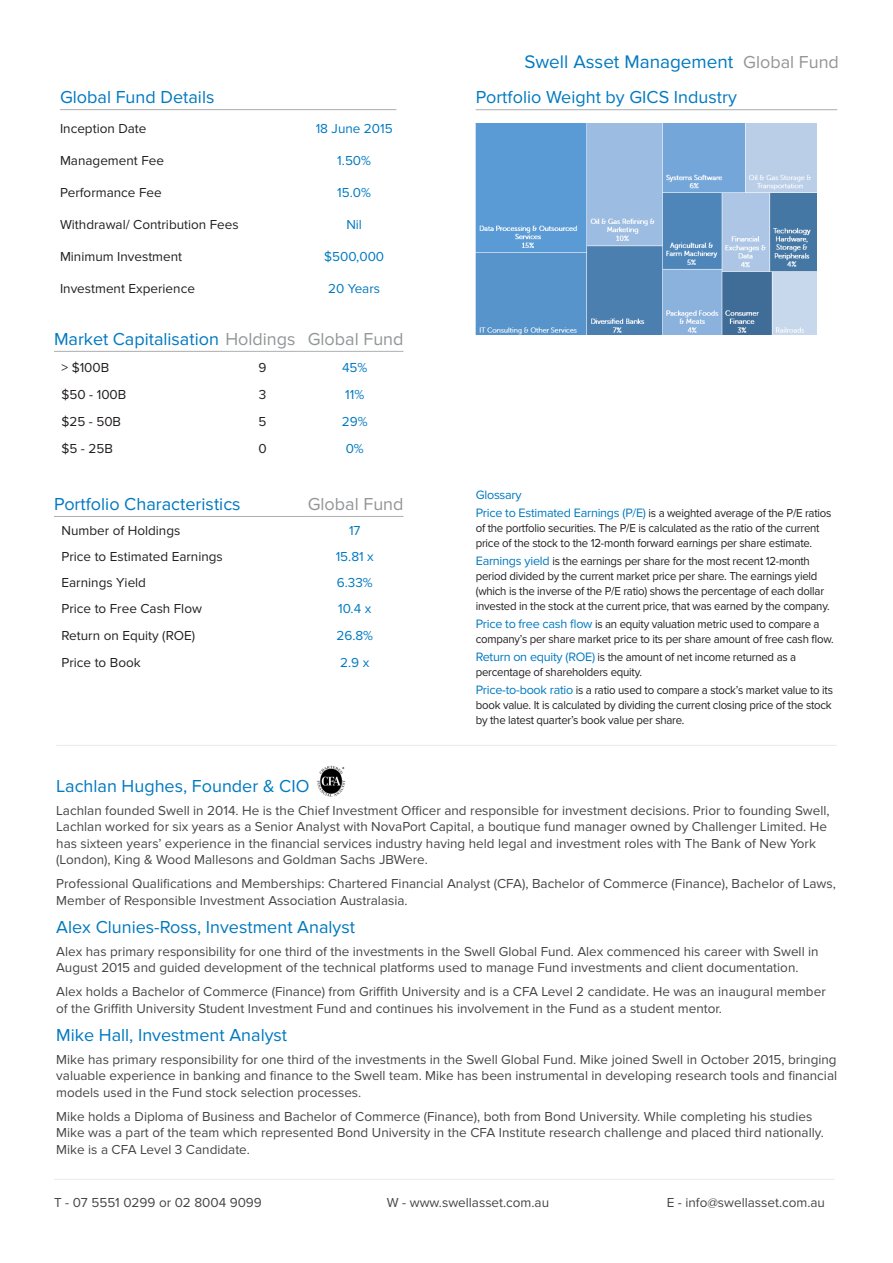
<style>
.page{position:relative;width:893px;height:1263px;background:#fff}
.page>*{position:absolute;margin:0;border:0;box-sizing:border-box;transform-origin:0 0}
.Strategy{font:18.9px "Proxima Nova";color:#0079c0}
.Table_heading_blue{font:18px "Proxima Nova";color:#0079c0}
.Blue_heading{font:18px "Proxima Nova";color:#0079c0}
.Table_heading_grey{font:18px "Proxima Nova";color:#939597}
.Text_gray{font:13.5px/16.5px "Proxima Nova";color:#464647}
.Table_left{font:13.5px "Proxima Nova";color:#231f20}
.Centred_table_blue{font:13.5px "Proxima Nova";color:#0079c0}
.Centred_table{font:13.5px "Proxima Nova";color:#231f20}
.Glossary{font:12.6px "Proxima Nova";letter-spacing:-.02em;color:#0079c0}
.Glossary-2{font:12px/15px "Proxima Nova";letter-spacing:-.02em;color:#231f20;scale:.95 1}
.s1{color:#939597}
.s2{font-size:18px;color:#939597}
.s3{font-size:12.6px;color:#0079c0}
</style>
<div class="page">
<hr style="left:54px;top:1179px;width:780px;height:1px;background:#e9eaea">
<svg style="left:54px;top:350px;width:349px;height:1px"></svg>
<hr style="left:54px;top:351px;width:165px;height:1px;background:#acadae">
<hr style="left:219px;top:351px;width:87px;height:1px;background:#aeafb1">
<hr style="left:306px;top:351px;width:98px;height:1px;background:#aeafb1">
<hr style="left:54px;top:516px;width:252px;height:1px;background:#acadae">
<hr style="left:306px;top:516px;width:98px;height:1px;background:#aeafb1">
<svg style="left:60px;top:109px;width:337px;height:2px"></svg>
<hr style="left:60px;top:109px;width:336px;height:1px;background:#acadae">
<hr style="left:476px;top:109px;width:361px;height:1px;background:#acadae">
<img style="left:317px;top:765px;width:29px;height:32px">
<hr style="left:56px;top:745px;width:781px;height:1px;background:#e9eaea">
<img style="left:476px;top:123px;width:341px;height:212px">
<p class="Table_heading_blue" style="left:60px;top:87px;width:156px">Global Fund Details</p>
<p class="Table_left" style="left:60px;top:121px;width:88px">Inception Date</p>
<p class="Centred_table_blue" style="left:316px;top:121px;width:79px">18 June 2015</p>
<p class="Table_left" style="left:60px;top:153px;width:105px">Management Fee</p>
<p class="Centred_table_blue" style="left:337px;top:153px;width:35px">1.50%</p>
<p class="Table_left" style="left:60px;top:185px;width:103px">Performance Fee</p>
<p class="Centred_table_blue" style="left:337px;top:185px;width:35px">15.0%</p>
<p class="Table_left" style="left:60px;top:217px;width:180px">Withdrawal/ Contribution Fees</p>
<p class="Centred_table_blue" style="left:346px;top:217px;width:17px">Nil</p>
<p class="Table_left" style="left:60px;top:249px;width:124px">Minimum Investment</p>
<p class="Centred_table_blue" style="left:324px;top:249px;width:61px">$500,000</p>
<p class="Table_left" style="left:60px;top:281px;width:136px">Investment Experience</p>
<p class="Centred_table_blue" style="left:328px;top:281px;width:53px">20 Years</p>
<p class="Table_heading_blue" style="left:54px;top:328px;width:243px">Market Capitalisation <span class="s1">Holdings</span></p>
<p class="Table_heading_grey" style="left:308px;top:328px;width:97px">Global Fund</p>
<p class="Table_left" style="left:62px;top:360px;width:49px">&gt; $100B</p>
<p class="Centred_table" style="left:259px;top:360px;width:9px">9</p>
<p class="Centred_table_blue" style="left:342px;top:360px;width:27px">45%</p>
<p class="Table_left" style="left:62px;top:387px;width:66px">$50 - 100B</p>
<p class="Centred_table" style="left:259px;top:387px;width:9px">3</p>
<p class="Centred_table_blue" style="left:345px;top:387px;width:21px">11%</p>
<p class="Table_left" style="left:62px;top:414px;width:61px">$25 - 50B</p>
<p class="Centred_table" style="left:259px;top:414px;width:9px">5</p>
<p class="Centred_table_blue" style="left:342px;top:414px;width:27px">29%</p>
<p class="Table_left" style="left:62px;top:441px;width:53px">$5 - 25B</p>
<p class="Centred_table" style="left:258px;top:441px;width:10px">0</p>
<p class="Centred_table_blue" style="left:346px;top:441px;width:20px">0%</p>
<p class="Table_heading_blue" style="left:54px;top:493px;width:188px">Portfolio Characteristics</p>
<p class="Table_heading_grey" style="left:308px;top:493px;width:97px">Global Fund</p>
<p class="Table_left" style="left:62px;top:522px;width:120px">Number of Holdings</p>
<p class="Centred_table_blue" style="left:349px;top:522px;width:13px">17</p>
<p class="Table_left" style="left:62px;top:548px;width:163px">Price to Estimated Earnings</p>
<p class="Centred_table_blue" style="left:336px;top:548px;width:40px">15.81 x</p>
<p class="Table_left" style="left:62px;top:574px;width:86px">Earnings Yield</p>
<p class="Centred_table_blue" style="left:337px;top:574px;width:37px">6.33%</p>
<p class="Table_left" style="left:62px;top:601px;width:142px">Price to Free Cash Flow</p>
<p class="Centred_table_blue" style="left:338px;top:601px;width:35px">10.4 x</p>
<p class="Table_left" style="left:62px;top:628px;width:135px">Return on Equity (ROE)</p>
<p class="Centred_table_blue" style="left:336px;top:628px;width:38px">26.8%</p>
<p class="Table_left" style="left:62px;top:654px;width:81px">Price to Book</p>
<p class="Centred_table_blue" style="left:340px;top:654px;width:31px">2.9 x</p>
<p class="Strategy" style="left:524px;top:51px;width:316px">Swell Asset Management <span class="s2">Global Fund</span></p>
<p class="Table_heading_blue" style="left:476px;top:87px;width:263px">Portfolio Weight by GICS Industry</p>
<p class="Glossary" style="left:476px;top:487px;width:47px">Glossary</p>
<p class="Glossary-2" style="left:476px;top:505px;width:376px"><span class="s3">Price to Estimated Earnings (P/E)</span> is a weighted average of the P/E ratios of the portfolio securities. The P/E is calculated as the ratio of the current price of the stock to the 12-month forward earnings per share estimate.</p>
<p class="Glossary-2" style="left:476px;top:553px;width:374px"><span class="s3">Earnings yield</span> is the earnings per share for the most recent 12-month period divided by the current market price per share. The earnings yield (which is the inverse of the P/E ratio) shows the percentage of each dollar invested in the stock at the current price, that was earned by the company.</p>
<p class="Glossary-2" style="left:476px;top:616px;width:378px"><span class="s3">Price to free cash flow</span> is an equity valuation metric used to compare a company’s per share market price to its per share amount of free cash flow.</p>
<p class="Glossary-2" style="left:476px;top:649px;width:339px"><span class="s3">Return on equity (ROE)</span> is the amount of net income returned as a percentage of shareholders equity.</p>
<p class="Glossary-2" style="left:476px;top:682px;width:378px;text-align:justify"><span class="s3">Price-to-book ratio</span> is a ratio used to compare a stock’s market value to its book value. It is calculated by dividing the current closing price of the stock by the latest quarter’s book value per share.</p>
<p class="Blue_heading" style="left:56px;top:776px;width:255px">Lachlan Hughes, Founder &amp; CIO</p>
<p class="Text_gray" style="left:56px;top:803px;width:775px">Lachlan founded Swell in 2014. He is the Chief Investment Officer and responsible for investment decisions. Prior to founding Swell, Lachlan worked for six years as a Senior Analyst with NovaPort Capital, a boutique fund manager owned by Challenger Limited. He has sixteen years’ experience in the financial services industry having held legal and investment roles with The Bank of New York (London), King &amp; Wood Mallesons and Goldman Sachs JBWere.</p>
<p class="Text_gray" style="left:56px;top:876px;width:781px">Professional Qualifications and Memberships: Chartered Financial Analyst (CFA), Bachelor of Commerce (Finance), Bachelor of Laws,<br>Member of Responsible Investment Association Australasia.</p>
<p class="Blue_heading" style="left:56px;top:917px;width:300px">Alex Clunies-Ross, Investment Analyst</p>
<p class="Text_gray" style="left:56px;top:944px;width:764px">Alex has primary responsibility for one third of the investments in the Swell Global Fund. Alex commenced his career with Swell in<br>August 2015 and guided development of the technical platforms used to manage Fund investments and client documentation.</p>
<p class="Text_gray" style="left:56px;top:984px;width:771px">Alex holds a Bachelor of Commerce (Finance) from Griffith University and is a CFA Level 2 candidate. He was an inaugural member of the Griffith University Student Investment Fund and continues his involvement in the Fund as a student mentor.</p>
<p class="Blue_heading" style="left:56px;top:1025px;width:232px">Mike Hall, Investment Analyst</p>
<p class="Text_gray" style="left:56px;top:1052px;width:782px;text-align:justify">Mike has primary responsibility for one third of the investments in the Swell Global Fund. Mike joined Swell in October 2015, bringing valuable experience in banking and finance to the Swell team. Mike has been instrumental in developing research tools and financial models used in the Fund stock selection processes.</p>
<p class="Text_gray" style="left:56px;top:1109px;width:769px">Mike holds a Diploma of Business and Bachelor of Commerce (Finance), both from Bond University. While completing his studies<br>Mike was a part of the team which represented Bond University in the CFA Institute research challenge and placed third nationally.<br>Mike is a CFA Level 3 Candidate.</p>
<p class="Text_gray" style="left:54px;top:1194px;width:209px">T - 07 5551 0299 or 02 8004 9099</p>
<p class="Text_gray" style="left:387px;top:1194px;width:164px">W - www.swellasset.com.au</p>
<p class="Text_gray" style="left:667px;top:1194px;width:160px">E - info@swellasset.com.au</p>
</div>
